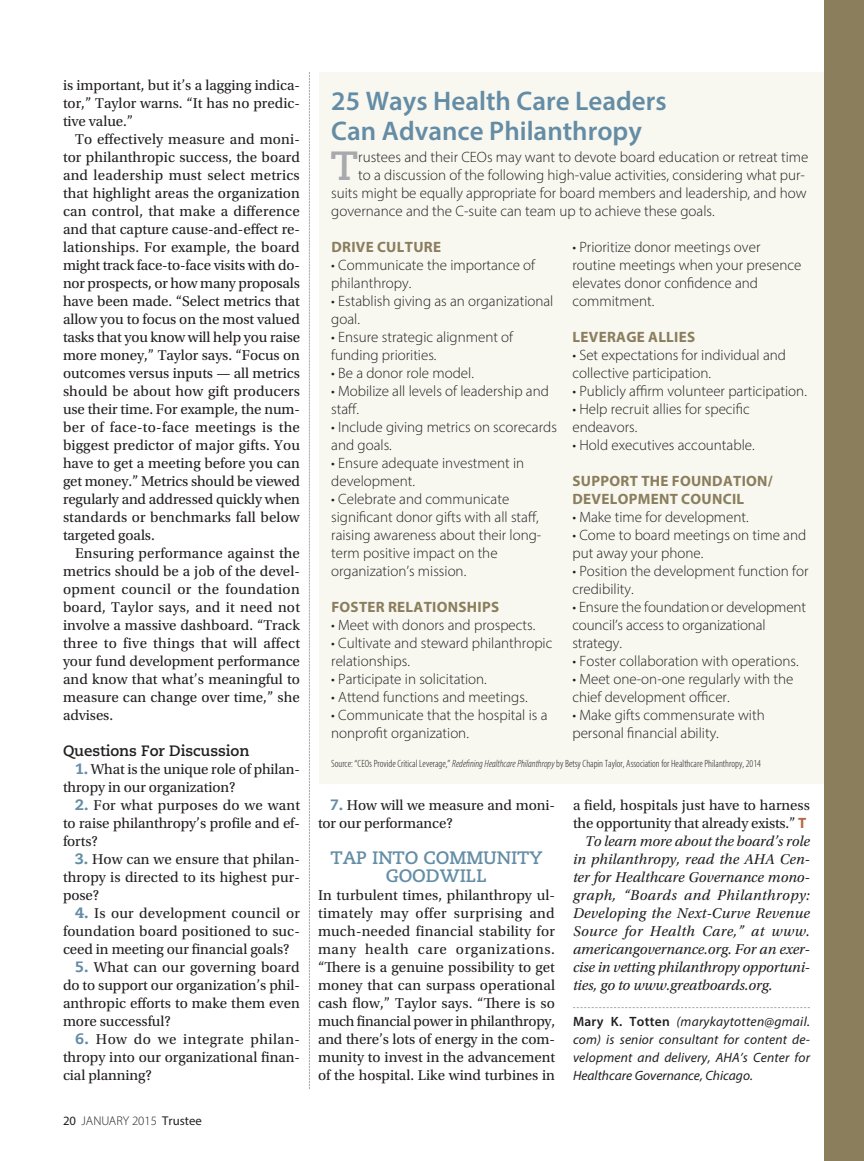
<style>
.page{position:relative;width:864px;height:1161px;background:#fff}
.page>*{position:absolute;margin:0;border:0;box-sizing:border-box;transform-origin:0 0}
.t1{font:700 40.65px "Caecilia LT Std";color:#a8a9ad}
.t2{font:600 27px/30px "Myriad Pro";color:#648da5}
.t3{font:700 18px/18px "Caecilia LT Std";letter-spacing:-.005em;color:#648da5;text-align:center}
.t4{font:15px/18px "Utopia Std";color:#231f20;text-align:justify}
.t5{font:300 15px/18px "Myriad Pro";color:#231f20}
.t6{font:italic 15px "Utopia Std";color:#231f20}
.t7{font:700 15px/18px "Myriad Pro";letter-spacing:.02em;color:#8a7e5d}
.t8{font:italic 15px "Utopia Std";letter-spacing:.03em;color:#231f20}
.t9{font:700 15px "Caecilia LT Std";letter-spacing:-.005em;color:#231f20}
.t10{font:italic 13.5px/18px "Myriad Pro";color:#231f20;text-align:justify}
.t11{font:300 12.75px "Myriad Pro";color:#231f20}
.t12{font:300 condensed 10.5px "Myriad Pro";color:#231f20}
.s1{font-family:"Caecilia LT Std";font-weight:800;color:#648da5}
.s2{font-weight:400}
.s3{font-style:italic}
.s4{font-family:"Myriad Pro";font-weight:700;color:#b7674a}
.s5{font-weight:600;font-style:normal}
</style>
<div class="page">
<div style="left:319px;top:72px;width:506px;height:712px;background:#f8f7f0"></div>
<div style="left:825px;top:0;width:39px;height:1161px;background:#8a7e5d"></div>
<svg style="left:309px;top:72px;width:1px;height:1017px"></svg>
<svg style="left:573px;top:1007px;width:237px;height:1px"></svg>
<p class="t4" style="left:63px;top:76px;width:239px">is important, but it’s a lagging indica&shy;tor,” Taylor warns. “It has no predic&shy;tive value.”</p>
<p class="t4" style="left:63px;top:130px;width:239px;text-indent:12px">To effectively measure and moni&shy;tor philanthropic success, the board and leadership must select metrics that highlight areas the organization can control, that make a difference and that capture cause-and-effect re&shy;lationships. For example, the board might track face-to-face visits with do&shy;nor prospects, or how many proposals have been made. “Select metrics that allow you to focus on the most valued tasks that you know will help you raise more money,” Taylor says. “Focus on outcomes versus inputs — all metrics should be about how gift producers use their time. For example, the num&shy;ber of face-to-face meetings is the biggest predictor of major gifts. You have to get a meeting before you can get money.” Metrics should be viewed regularly and addressed quickly when standards or benchmarks fall below targeted goals.</p>
<p class="t4" style="left:63px;top:544px;width:239px;text-indent:12px">Ensuring performance against the metrics should be a job of the devel&shy;opment council or the foundation board, Taylor says, and it need not involve a massive dashboard. “Track three to five things that will affect your fund development performance and know that what’s meaningful to measure can change over time,” she advises.</p>
<p class="t9" style="left:63px;top:742px;width:188px">Questions For Discussion</p>
<p class="t4" style="left:63px;top:760px;width:239px;text-indent:12px"><span class="s1">1.</span> What is the unique role of philan&shy;thropy in our organization?</p>
<p class="t4" style="left:63px;top:796px;width:239px;text-indent:12px"><span class="s1">2.</span> For what purposes do we want to raise philanthropy’s profile and ef&shy;forts?</p>
<p class="t4" style="left:63px;top:850px;width:239px;text-indent:12px"><span class="s1">3.</span> How can we ensure that philan&shy;thropy is directed to its highest pur&shy;pose?</p>
<p class="t4" style="left:63px;top:904px;width:239px;text-indent:12px"><span class="s1">4.</span> Is our development council or foundation board positioned to suc&shy;ceed in meeting our financial goals?</p>
<p class="t4" style="left:63px;top:958px;width:239px;text-indent:12px"><span class="s1">5.</span> What can our governing board do to support our organization’s phil&shy;anthropic efforts to make them even more successful?</p>
<p class="t4" style="left:63px;top:1030px;width:239px;text-indent:12px"><span class="s1">6.</span> How do we integrate philan&shy;thropy into our organizational finan&shy;cial planning?</p>
<p class="t11" style="left:63px;top:1113px;width:140px"><span class="s2">20</span> JANUARY 2015 <span class="s2">Trustee</span></p>
<h2 class="t2" style="left:331px;top:86px;width:337px">25 Ways Health Care Leaders<br>Can Advance Philanthropy</h2>
<h1 class="t1" style="left:330px;top:142px;width:29px">T</h1>
<p class="t5" style="left:358px;top:148px;width:452px">rustees and their CEOs may want to devote board education or retreat time</p>
<p class="t5" style="left:358px;top:166px;width:448px">to a discussion of the following high-value activities, considering what pur-</p>
<p class="t5" style="left:331px;top:184px;width:477px">suits might be equally appropriate for board members and leadership, and how</p>
<p class="t5" style="left:331px;top:202px;width:385px">governance and the C-suite can team up to achieve these goals.</p>
<p class="t7" style="left:331px;top:237px;width:111px">DRIVE CULTURE</p>
<p class="t5" style="left:331px;top:256px;width:205px">• Communicate the importance of philanthropy.</p>
<p class="t5" style="left:331px;top:292px;width:224px">• Establish giving as an organizational goal.</p>
<p class="t5" style="left:331px;top:328px;width:183px">• Ensure strategic alignment of funding priorities.</p>
<p class="t5" style="left:331px;top:364px;width:144px">• Be a donor role model.</p>
<p class="t5" style="left:331px;top:382px;width:219px">• Mobilize all levels of leadership and staff.</p>
<p class="t5" style="left:331px;top:418px;width:227px">• Include giving metrics on scorecards and goals.</p>
<p class="t5" style="left:331px;top:454px;width:195px">• Ensure adequate investment in development.</p>
<p class="t5" style="left:331px;top:490px;width:212px">• Celebrate and communicate significant donor gifts with all staff, raising awareness about their long&shy;term positive impact on the organization’s mission.</p>
<p class="t7" style="left:331px;top:597px;width:169px">FOSTER RELATIONSHIPS</p>
<p class="t5" style="left:331px;top:616px;width:206px">• Meet with donors and prospects.</p>
<p class="t5" style="left:331px;top:634px;width:223px">• Cultivate and steward philanthropic relationships.</p>
<p class="t5" style="left:331px;top:670px;width:157px">• Participate in solicitation.</p>
<p class="t5" style="left:331px;top:688px;width:198px">• Attend functions and meetings.</p>
<p class="t5" style="left:331px;top:706px;width:218px">• Communicate that the hospital is a nonprofit organization.</p>
<p class="t5" style="left:572px;top:238px;width:231px">• Prioritize donor meetings over routine meetings when your presence elevates donor confidence and commitment.</p>
<p class="t7" style="left:573px;top:327px;width:124px">LEVERAGE ALLIES</p>
<p class="t5" style="left:572px;top:346px;width:215px">• Set expectations for individual and collective participation.</p>
<p class="t5" style="left:572px;top:382px;width:236px">• Publicly affirm volunteer participation.</p>
<p class="t5" style="left:572px;top:400px;width:179px">• Help recruit allies for specific endeavors.</p>
<p class="t5" style="left:572px;top:436px;width:184px">• Hold executives accountable.</p>
<p class="t7" style="left:573px;top:471px;width:202px">SUPPORT THE FOUNDATION/<br>DEVELOPMENT COUNCIL</p>
<p class="t5" style="left:572px;top:508px;width:178px">• Make time for development.</p>
<p class="t5" style="left:572px;top:526px;width:235px">• Come to board meetings on time and put away your phone.</p>
<p class="t5" style="left:572px;top:562px;width:238px">• Position the development function for credibility.</p>
<p class="t5" style="left:572px;top:598px;width:235px">• Ensure the foundationor development council’s access to organizational strategy.</p>
<p class="t5" style="left:572px;top:652px;width:228px">• Foster collaboration with operations.</p>
<p class="t5" style="left:572px;top:670px;width:223px">• Meet one-on-one regularly with the chief development officer.</p>
<p class="t5" style="left:572px;top:706px;width:194px">• Make gifts commensurate with personal financial ability.</p>
<p class="t12" style="left:331px;top:757px;width:431px">Source: “CEOs Provide Critical Leverage,” <span class="s3">Redefining Healthcare Philanthropy</span> by Betsy Chapin Taylor, Association for Healthcare Philanthropy, 2014</p>
<p class="t4" style="left:318px;top:796px;width:238px;text-indent:12px"><span class="s1">7.</span> How will we measure and moni&shy;tor our performance?</p>
<p class="t3" style="left:330px;top:849px;width:214px">TAP INTO COMMUNITY<br>GOODWILL</p>
<p class="t4" style="left:318px;top:886px;width:239px">In turbulent times, philanthropy ul&shy;timately may offer surprising and much-needed financial stability for many health care organizations. “There is a genuine possibility to get money that can surpass operational cash flow,” Taylor says. “There is so much financial power in philanthropy, and there’s lots of energy in the com&shy;munity to invest in the advancement of the hospital. Like wind turbines in</p>
<p class="t4" style="left:573px;top:796px;width:238px">a field, hospitals just have to harness</p>
<p class="t4" style="left:573px;top:814px;width:235px">the opportunity that already exists.” <span class="s4">T</span></p>
<p class="t6" style="left:585px;top:833px;width:227px">To learn more about the board’s role</p>
<p class="t6" style="left:573px;top:851px;width:238px">in philanthropy, read the AHA Cen-</p>
<p class="t6" style="left:573px;top:869px;width:238px">ter for Healthcare Governance mono-</p>
<p class="t8" style="left:573px;top:887px;width:238px">graph, “Boards and Philanthropy:</p>
<p class="t6" style="left:573px;top:905px;width:238px">Developing the Next-Curve Revenue</p>
<p class="t8" style="left:573px;top:923px;width:239px">Source for Health Care,” at www.</p>
<p class="t6" style="left:573px;top:941px;width:238px">americangovernance.org. For an exer-</p>
<p class="t6" style="left:573px;top:959px;width:238px">cise in vetting philanthropy opportuni-</p>
<p class="t6" style="left:573px;top:977px;width:201px">ties, go to www.greatboards.org.</p>
<p class="t10" style="left:573px;top:1012px;width:239px"><span class="s5">Mary K. Totten</span> (marykaytotten@gmail. com) is senior consultant for content de&shy;velopment and delivery, AHA’s Center for Healthcare Governance, Chicago.</p>
</div>
